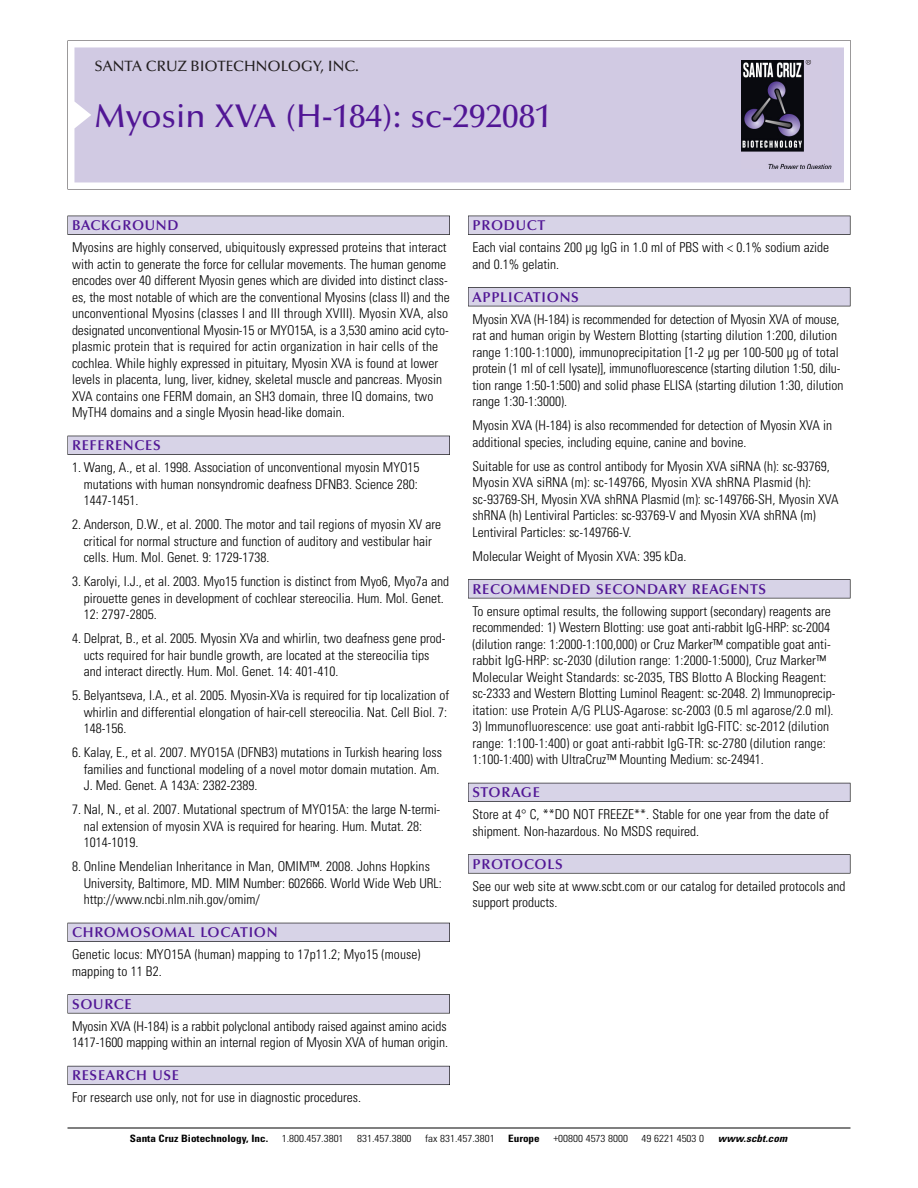
<style>
.page{position:relative;width:918px;height:1188px;background:#fff}
.page>*{position:absolute;margin:0;border:0;box-sizing:border-box;transform-origin:0 0}
.t1{font:500 33px "Optima";color:#511695}
.t2{font:500 15px "Optima";color:#231f20}
.t3{font:600 14.25px "Optima";letter-spacing:.05em;color:#511695}
.t4{font:300 condensed 13.5px/16.5px "Univers";color:#000}
.t5{font:300 condensed 10.2px "Univers";color:#000;scale:1.1 1}
.t6{font:700 condensed 10.2px "Univers";color:#000;scale:1.1 1}
.t7{font:italic 700 condensed 10.2px "Univers";letter-spacing:.005em;color:#000;scale:1.1 1}
</style>
<div class="page">
<svg style="left:68px;top:40px;width:783px;height:149px"></svg>
<div style="left:74px;top:47px;width:770px;height:135px;background:#d1cae3"></div>
<img style="left:741px;top:60px;width:90px;height:108px">
<div style="left:68px;top:216px;width:382px;height:19px;background:#525155"></div>
<div style="left:68px;top:216px;width:381px;height:18px;background:#d7d3e7"></div>
<div style="left:68px;top:436px;width:382px;height:19px;background:#515055"></div>
<div style="left:68px;top:436px;width:381px;height:18px;background:#d7d3e7"></div>
<div style="left:68px;top:923px;width:382px;height:19px;background:#525158"></div>
<div style="left:68px;top:923px;width:381px;height:18px;background:#d7d3e7"></div>
<div style="left:68px;top:994px;width:382px;height:19px;background:#575759"></div>
<div style="left:68px;top:995px;width:381px;height:18px;background:#d7d3e7"></div>
<div style="left:68px;top:1066px;width:382px;height:19px;background:#5b5a62"></div>
<div style="left:68px;top:1066px;width:381px;height:18px;background:#d7d3e7"></div>
<div style="left:468px;top:216px;width:382px;height:19px;background:#525155"></div>
<div style="left:468px;top:216px;width:382px;height:18px;background:#d7d3e7"></div>
<div style="left:468px;top:287px;width:382px;height:19px;background:#525155"></div>
<div style="left:468px;top:288px;width:382px;height:18px;background:#d7d3e7"></div>
<div style="left:468px;top:579px;width:382px;height:19px;background:#545357"></div>
<div style="left:468px;top:580px;width:382px;height:18px;background:#d7d3e7"></div>
<div style="left:468px;top:783px;width:382px;height:19px;background:#54535a"></div>
<div style="left:468px;top:783px;width:382px;height:18px;background:#d7d3e7"></div>
<svg style="left:468px;top:854px;width:382px;height:20px"></svg>
<div style="left:468px;top:855px;width:382px;height:18px;background:#d7d3e7"></div>
<hr style="left:68px;top:1128px;width:782px;height:1px;background:#000">
<p class="t2" style="left:94px;top:61px;width:266px">SANTA CRUZ BIOTECHNOLOGY, INC.</p>
<h1 class="t1" style="left:94px;top:103px;width:459px">Myosin XVA (H-184): sc-292081</h1>
<p class="t3" style="left:72px;top:219px;width:108px">BACKGROUND</p>
<p class="t4" style="left:72px;top:240px;width:379px">Myosins are highly conserved, ubiquitously expressed proteins that interact with actin to generate the force for cellular movements. The human genome encodes over 40 different Myosin genes which are divided into distinct class&shy;es, the most notable of which are the conventional Myosins (class II) and the unconventional Myosins (classes I and III through XVIII). Myosin XVA, also designated unconventional Myosin-15 or MYO15A, is a 3,530 amino acid cyto&shy;plasmic protein that is required for actin organization in hair cells of the cochlea. While highly expressed in pituitary, Myosin XVA is found at lower levels in placenta, lung, liver, kidney, skeletal muscle and pancreas. Myosin XVA contains one FERM domain, an SH3 domain, three IQ domains, two MyTH4 domains and a single Myosin head-like domain.</p>
<p class="t3" style="left:72px;top:440px;width:90px">REFERENCES</p>
<p class="t4" style="left:84px;top:460px;width:337px;text-indent:-12px">1. Wang, A., et al. 1998. Association of unconventional myosin MYO15 mutations with human nonsyndromic deafness DFNB3. Science 280:<br>1447-1451.</p>
<p class="t4" style="left:84px;top:517px;width:359px;text-indent:-12px">2. Anderson, D.W., et al. 2000. The motor and tail regions of myosin XV are critical for normal structure and function of auditory and vestibular hair cells. Hum. Mol. Genet. 9: 1729-1738.</p>
<p class="t4" style="left:84px;top:574px;width:367px;text-indent:-12px">3. Karolyi, I.J., et al. 2003. Myo15 function is distinct from Myo6, Myo7a and pirouette genes in development of cochlear stereocilia. Hum. Mol. Genet.<br>12: 2797-2805.</p>
<p class="t4" style="left:84px;top:631px;width:364px;text-indent:-12px">4. Delprat, B., et al. 2005. Myosin XVa and whirlin, two deafness gene prod&shy;ucts required for hair bundle growth, are located at the stereocilia tips and interact directly. Hum. Mol. Genet. 14: 401-410.</p>
<p class="t4" style="left:84px;top:688px;width:367px;text-indent:-12px">5. Belyantseva, I.A., et al. 2005. Myosin-XVa is required for tip localization of whirlin and differential elongation of hair-cell stereocilia. Nat. Cell Biol. 7:<br>148-156.</p>
<p class="t4" style="left:84px;top:745px;width:360px;text-indent:-12px">6. Kalay, E., et al. 2007. MYO15A (DFNB3) mutations in Turkish hearing loss families and functional modeling of a novel motor domain mutation. Am.<br>J. Med. Genet. A 143A: 2382-2389.</p>
<p class="t4" style="left:84px;top:802px;width:358px;text-indent:-12px">7. Nal, N., et al. 2007. Mutational spectrum of MYO15A: the large N-termi&shy;nal extension of myosin XVA is required for hearing. Hum. Mutat. 28:<br>1014-1019.</p>
<p class="t4" style="left:84px;top:859px;width:360px;text-indent:-12px">8. Online Mendelian Inheritance in Man, OMIM™. 2008. Johns Hopkins<br>University, Baltimore, MD. MIM Number: 602666. World Wide Web URL: http://www.ncbi.nlm.nih.gov/omim/</p>
<p class="t3" style="left:72px;top:927px;width:207px">CHROMOSOMAL LOCATION</p>
<p class="t4" style="left:72px;top:947px;width:350px">Genetic locus: MYO15A (human) mapping to 17p11.2; Myo15 (mouse) mapping to 11 B2.</p>
<p class="t3" style="left:72px;top:998px;width:61px">SOURCE</p>
<p class="t4" style="left:72px;top:1019px;width:378px">Myosin XVA (H-184) is a rabbit polyclonal antibody raised against amino acids<br>1417-1600 mapping within an internal region of Myosin XVA of human origin.</p>
<p class="t3" style="left:72px;top:1070px;width:109px">RESEARCH USE</p>
<p class="t4" style="left:72px;top:1090px;width:290px">For research use only, not for use in diagnostic procedures.</p>
<p class="t3" style="left:473px;top:219px;width:74px">PRODUCT</p>
<p class="t4" style="left:473px;top:240px;width:358px">Each vial contains 200 µg IgG in 1.0 ml of PBS with &lt; 0.1% sodium azide and 0.1% gelatin.</p>
<p class="t3" style="left:473px;top:291px;width:108px">APPLICATIONS</p>
<p class="t4" style="left:473px;top:312px;width:372px">Myosin XVA (H-184) is recommended for detection of Myosin XVA of mouse, rat and human origin by Western Blotting (starting dilution 1:200, dilution range 1:100-1:1000), immunoprecipitation [1-2 µg per 100-500 µg of total protein (1 ml of cell lysate)], immunofluorescence (starting dilution 1:50, dilu&shy;tion range 1:50-1:500) and solid phase ELISA (starting dilution 1:30, dilution range 1:30-1:3000).</p>
<p class="t4" style="left:473px;top:418px;width:361px">Myosin XVA (H-184) is also recommended for detection of Myosin XVA in additional species, including equine, canine and bovine.</p>
<p class="t4" style="left:473px;top:459px;width:368px">Suitable for use as control antibody for Myosin XVA siRNA (h): sc-93769, Myosin XVA siRNA (m): sc-149766, Myosin XVA shRNA Plasmid (h): sc-93769-SH, Myosin XVA shRNA Plasmid (m): sc-149766-SH, Myosin XVA shRNA (h) Lentiviral Particles: sc-93769-V and Myosin XVA shRNA (m)<br>Lentiviral Particles: sc-149766-V.</p>
<p class="t4" style="left:473px;top:549px;width:215px">Molecular Weight of Myosin XVA: 395 kDa.</p>
<p class="t3" style="left:473px;top:583px;width:295px">RECOMMENDED SECONDARY REAGENTS</p>
<p class="t4" style="left:473px;top:604px;width:364px">To ensure optimal results, the following support (secondary) reagents are recommended: 1) Western Blotting: use goat anti-rabbit IgG-HRP: sc-2004 (dilution range: 1:2000-1:100,000) or Cruz Marker™ compatible goat anti&shy;rabbit IgG-HRP: sc-2030 (dilution range: 1:2000-1:5000), Cruz Marker™ Molecular Weight Standards: sc-2035, TBS Blotto A Blocking Reagent: sc-2333 and Western Blotting Luminol Reagent: sc-2048. 2) Immunoprecip&shy;itation: use Protein A/G PLUS-Agarose: sc-2003 (0.5 ml agarose/2.0 ml).</p>
<p class="t4" style="left:473px;top:719px;width:358px">3) Immunofluorescence: use goat anti-rabbit IgG-FITC: sc-2012 (dilution range: 1:100-1:400) or goat anti-rabbit IgG-TR: sc-2780 (dilution range:<br>1:100-1:400) with UltraCruz™ Mounting Medium: sc-24941.</p>
<p class="t3" style="left:473px;top:787px;width:69px">STORAGE</p>
<p class="t4" style="left:473px;top:807px;width:358px">Store at 4° C, **DO NOT FREEZE**. Stable for one year from the date of shipment. Non-hazardous. No MSDS required.</p>
<p class="t3" style="left:473px;top:858px;width:92px">PROTOCOLS</p>
<p class="t4" style="left:473px;top:879px;width:375px">See our web site at www.scbt.com or our catalog for detailed protocols and support products.</p>
<p class="t6" style="left:130px;top:1135px;width:127px">Santa Cruz Biotechnology, Inc.</p>
<p class="t5" style="left:282px;top:1135px;width:58px">1.800.457.3801</p>
<p class="t5" style="left:357px;top:1135px;width:51px">831.457.3800</p>
<p class="t5" style="left:425px;top:1135px;width:65px">fax 831.457.3801</p>
<p class="t6" style="left:508px;top:1135px;width:30px">Europe</p>
<p class="t5" style="left:553px;top:1135px;width:69px">+00800 4573 8000</p>
<p class="t5" style="left:642px;top:1135px;width:58px">49 6221 4503 0</p>
<p class="t7" style="left:718px;top:1135px;width:64px">www.scbt.com</p>
</div>
